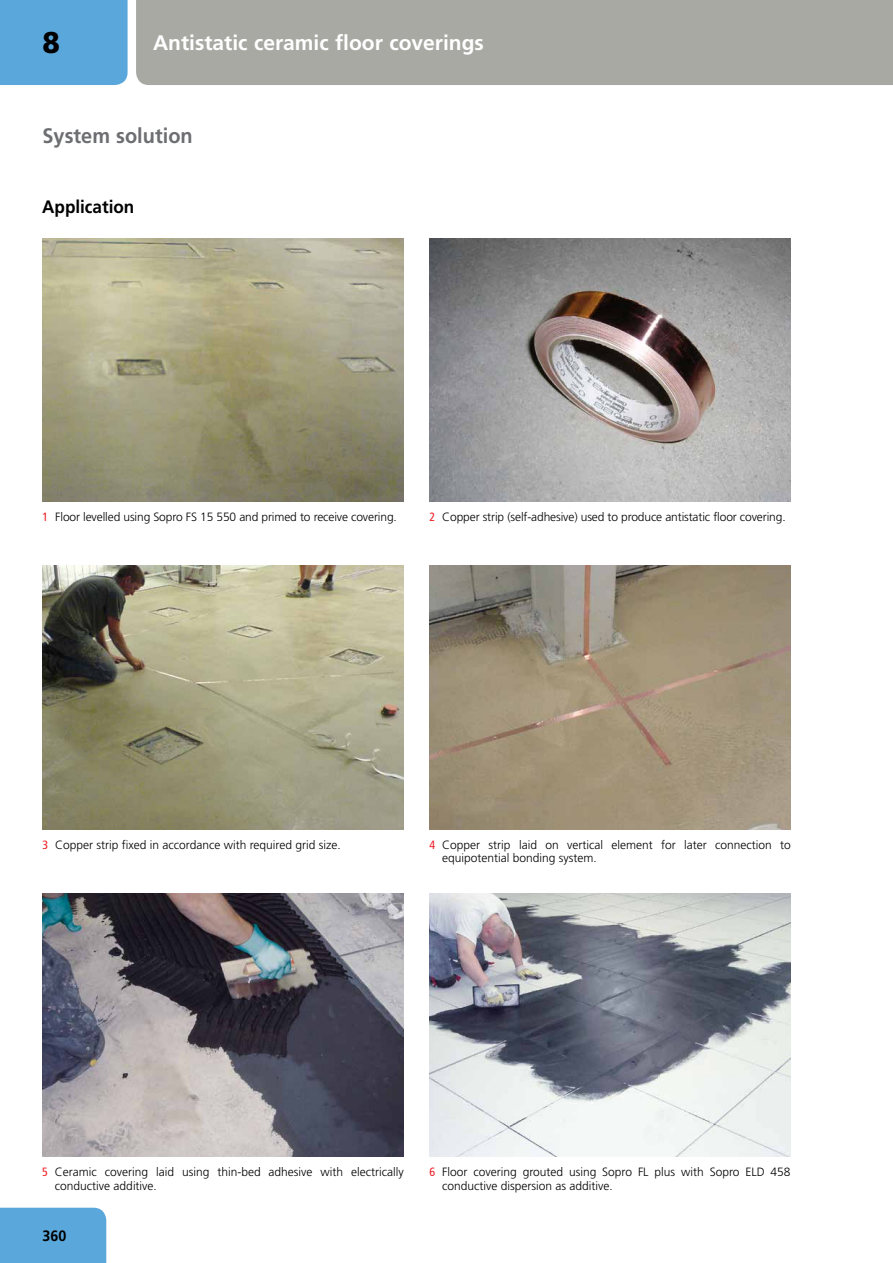
<style>
.page{position:relative;width:893px;height:1263px;background:#fff}
.page>*{position:absolute;margin:0;border:0;box-sizing:border-box;transform-origin:0 0}
.t1{font:900 30px "Frutiger LT";color:#000;scale:.95 1}
.t2{font:700 21px "Frutiger LT";color:#fff}
.t3{font:700 21px "Frutiger LT";color:#6d6e71;scale:.95 1}
.t4{font:700 18px "Frutiger LT";color:#000;scale:.95 1}
.t5{font:700 15px "Frutiger LT";color:#000;scale:.95 1}
.t6{font:300 12px/13.2px "Frutiger LT";color:#000}
.s1{font-weight:400;font-stretch:condensed;color:#ed1d24}
</style>
<div class="page">
<div style="left:0;top:1208px;width:106px;height:55px;background:#5aa7dc"></div>
<div style="left:0;top:0;width:128px;height:85px;background:#5aa7dc"></div>
<div style="left:136px;top:0;width:757px;height:85px;background:#a8a9a3"></div>
<img style="left:43px;top:238px;width:361px;height:264px">
<img style="left:43px;top:566px;width:361px;height:263px">
<img style="left:42px;top:893px;width:362px;height:264px">
<img style="left:429px;top:238px;width:362px;height:264px">
<img style="left:429px;top:566px;width:362px;height:263px">
<img style="left:429px;top:893px;width:362px;height:264px">
<h1 class="t1" style="left:43px;top:24px;width:20px">8</h1>
<h2 class="t2" style="left:153px;top:30px;width:332px">Antistatic ceramic floor coverings</h2>
<h2 class="t3" style="left:43px;top:124px;width:160px">System solution</h2>
<h3 class="t4" style="left:42px;top:197px;width:99px">Application</h3>
<p class="t6" style="left:43px;top:511px;width:356px"><span class="s1">1</span> Floor levelled using Sopro FS 15 550 and primed to receive covering.</p>
<p class="t6" style="left:429px;top:511px;width:358px"><span class="s1">2</span> Copper strip (self-adhesive) used to produce antistatic floor covering.</p>
<p class="t6" style="left:43px;top:838px;width:300px"><span class="s1">3</span> Copper strip fixed in accordance with required grid size.</p>
<p class="t6" style="left:442px;top:838px;width:350px;text-indent:-13px"><span class="s1">4</span> Copper strip laid on vertical element for later connection to equipotential bonding system.</p>
<p class="t6" style="left:55px;top:1166px;width:350px;text-indent:-13px"><span class="s1">5</span> Ceramic covering laid using thin-bed adhesive with electrically conductive additive.</p>
<p class="t6" style="left:442px;top:1166px;width:350px;text-indent:-13px"><span class="s1">6</span> Floor covering grouted using Sopro FL plus with Sopro ELD 458 conductive dispersion as additive.</p>
<p class="t5" style="left:43px;top:1226px;width:27px">360</p>
</div>
